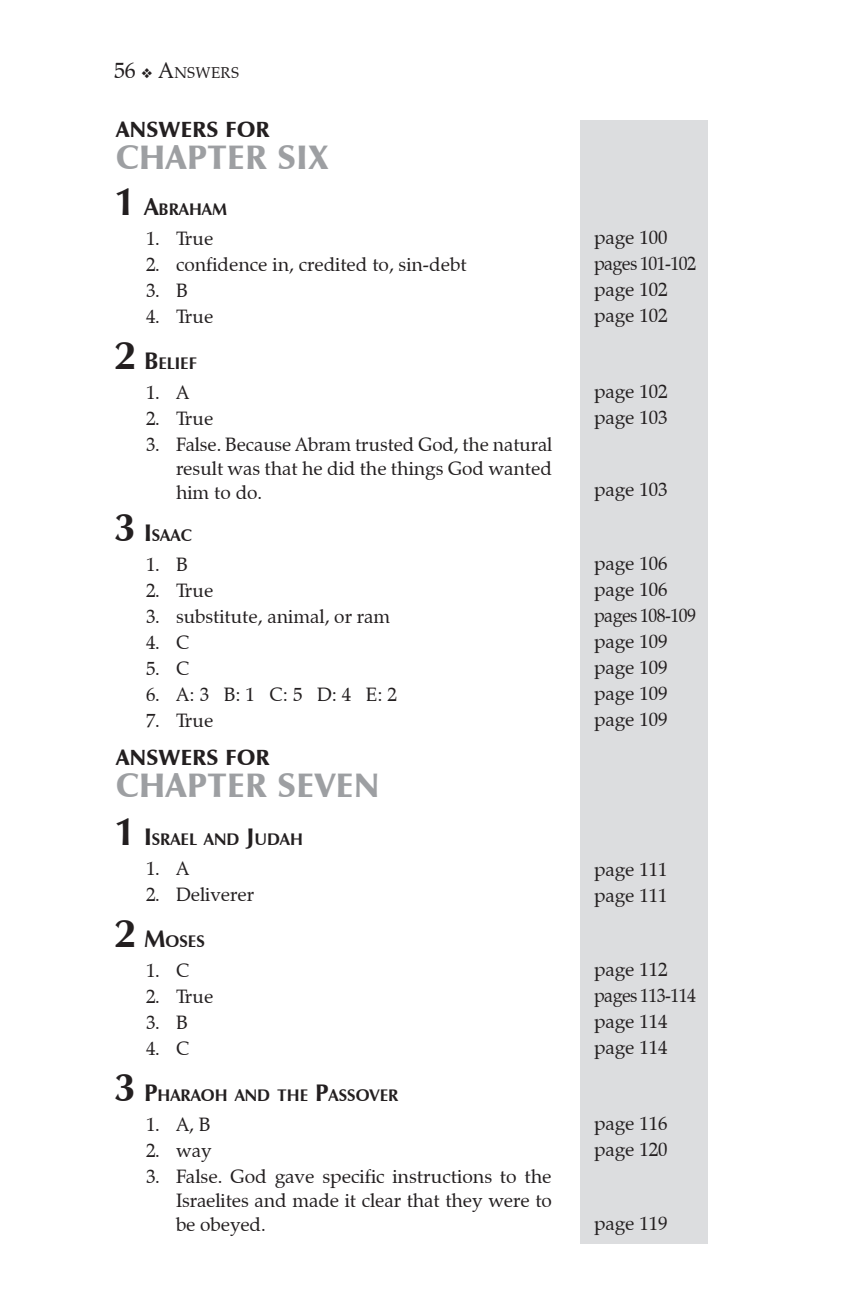
<style>
.page{position:relative;width:864px;height:1296px;background:#fff}
.page>*{position:absolute;margin:0;border:0;box-sizing:border-box;transform-origin:0 0}
.t1{font:900 34px "Zapf Humanist 601 BT";letter-spacing:.02em;color:#9d9fa2}
.t2{font:900 22px "Zapf Humanist 601 BT";letter-spacing:.02em;color:#231f20}
.t3{font:19px/26px "Zapf Calligraphic 801 BT";color:#231f20}
.t4{font:700 16.8px "Zapf Humanist 601 BT";color:#231f20}
.t5{font:15.4px "Zapf Calligraphic 801 BT";color:#231f20}
.s1{font-size:22px}
.s2{font-size:40px}
.s3{font-size:24px}
</style>
<div class="page">
<div style="left:580px;top:120px;width:128px;height:1123px;background:#dcdddf"></div>
<p class="t5" style="left:114px;top:63px;width:127px"><span class="s1">56</span> <span class="s1">A</span>NSWERS</p>
<p class="t2" style="left:116px;top:116px;width:154px">ANSWERS FOR</p>
<h1 class="t1" style="left:116px;top:136px;width:213px">CHAPTER SIX</h1>
<p class="t4" style="left:114px;top:199px;width:115px"><span class="s2">1</span> <span class="s3">A</span>BRAHAM</p>
<p class="t3" style="left:146px;top:225px;width:69px">1. True</p>
<p class="t3" style="left:146px;top:251px;width:322px">2. confidence in, credited to, sin-debt</p>
<p class="t3" style="left:146px;top:277px;width:43px">3. B</p>
<p class="t3" style="left:146px;top:303px;width:69px">4. True</p>
<p class="t4" style="left:114px;top:353px;width:83px"><span class="s2">2</span> <span class="s3">B</span>ELIEF</p>
<p class="t3" style="left:146px;top:379px;width:45px">1. A</p>
<p class="t3" style="left:146px;top:405px;width:69px">2. True</p>
<p class="t3" style="left:176px;top:432px;width:378px;line-height:24px;text-align:justify;text-indent:-30px">3. False. Because Abram trusted God, the natural result was that he did the things God wanted him to do.</p>
<p class="t4" style="left:114px;top:525px;width:78px"><span class="s2">3</span> <span class="s3">I</span> SAAC</p>
<p class="t3" style="left:146px;top:551px;width:43px">1. B</p>
<p class="t3" style="left:146px;top:577px;width:69px">2. True</p>
<p class="t3" style="left:146px;top:603px;width:246px">3. substitute, animal, or ram</p>
<p class="t3" style="left:146px;top:629px;width:45px">4. C</p>
<p class="t3" style="left:146px;top:655px;width:45px">5. C</p>
<p class="t3" style="left:146px;top:681px;width:252px">6. A: 3 B: 1 C: 5 D: 4 E: 2</p>
<p class="t3" style="left:146px;top:707px;width:69px">7. True</p>
<p class="t2" style="left:116px;top:744px;width:154px">ANSWERS FOR</p>
<h1 class="t1" style="left:116px;top:764px;width:265px">CHAPTER SEVEN</h1>
<p class="t4" style="left:114px;top:829px;width:190px"><span class="s2">1</span> <span class="s3">I</span>SRAEL AND <span class="s3">J</span>UDAH</p>
<p class="t3" style="left:146px;top:856px;width:45px">1. A</p>
<p class="t3" style="left:146px;top:882px;width:110px">2. Deliverer</p>
<p class="t4" style="left:114px;top:931px;width:92px"><span class="s2">2</span> <span class="s3">M</span>OSES</p>
<p class="t3" style="left:146px;top:958px;width:45px">1. C</p>
<p class="t3" style="left:146px;top:984px;width:69px">2. True</p>
<p class="t3" style="left:146px;top:1010px;width:43px">3. B</p>
<p class="t3" style="left:146px;top:1036px;width:45px">4. C</p>
<p class="t4" style="left:114px;top:1085px;width:285px"><span class="s2">3</span> <span class="s3">P</span>HARAOH AND THE <span class="s3">P</span>ASSOVER</p>
<p class="t3" style="left:146px;top:1112px;width:66px">1. A, B</p>
<p class="t3" style="left:146px;top:1138px;width:67px">2. way</p>
<p class="t3" style="left:176px;top:1165px;width:377px;line-height:24px;text-align:justify;text-indent:-30px">3. False. God gave specific instructions to the Israelites and made it clear that they were to be obeyed.</p>
<p class="t3" style="left:594px;top:225px;width:103px">page 100 pages 101-102 page 102 page 102</p>
<p class="t3" style="left:594px;top:379px;width:75px">page 102 page 103</p>
<p class="t3" style="left:594px;top:477px;width:75px">page 103</p>
<p class="t3" style="left:594px;top:551px;width:103px">page 106 page 106 pages 108-109 page 109 page 109 page 109 page 109</p>
<p class="t3" style="left:594px;top:857px;width:75px">page 111 page 111</p>
<p class="t3" style="left:594px;top:957px;width:103px">page 112 pages 113-114 page 114 page 114</p>
<p class="t3" style="left:594px;top:1111px;width:75px">page 116 page 120</p>
<p class="t3" style="left:594px;top:1211px;width:75px">page 119</p>
</div>
